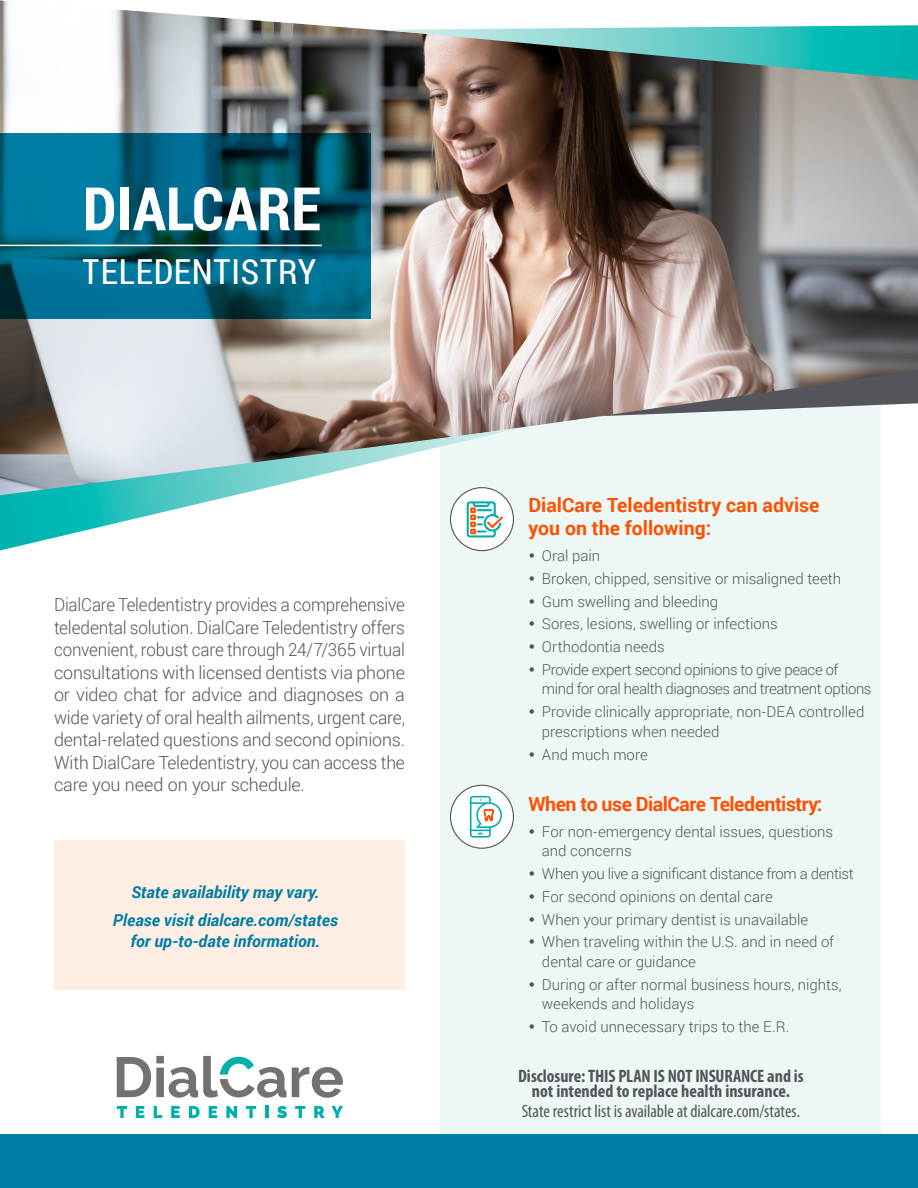
<style>
.page{position:relative;width:918px;height:1188px;background:#fff}
.page>*{position:absolute;margin:0;border:0;box-sizing:border-box;transform-origin:0 0}
.t1{font:700 60px "Roboto Condensed";color:#fff}
.t2{font:34.5px "Roboto Condensed";letter-spacing:.025em;color:#fff}
.t3{font:700 19.5px/23.4px "Roboto";color:#ff5000}
.t4{font:700 19.5px "Roboto";letter-spacing:-.025em;color:#ff5000}
.Paragraph{font:300 18px/22.5px "Roboto";letter-spacing:-.01em;color:#54555a;text-align:justify;scale:.94 1}
.Disclosure{font:700 condensed 18px/15px "Myriad Pro";color:#54555a;text-align:center}
.Disclosure-2{font:condensed 18px "Myriad Pro";letter-spacing:-.005em;color:#54555a}
.t5{font:italic 700 16.5px/21px "Roboto";color:#007ea5;text-align:center}
.t6{font:300 15px/19.5px "Roboto";letter-spacing:-.005em;color:#54555a}
.t7{font:300 15px/19.5px "Roboto";letter-spacing:-.025em;color:#54555a}
</style>
<div class="page">
<div style="left:441px;top:354px;width:440px;height:808px;background:#ecf7f6"></div>
<div style="left:0;top:1134px;width:918px;height:54px;background:#007ea5"></div>
<svg style="left:117px;top:1106px;width:10px;height:12px"></svg>
<svg style="left:136px;top:1106px;width:8px;height:12px"></svg>
<svg style="left:154px;top:1106px;width:8px;height:12px"></svg>
<svg style="left:171px;top:1106px;width:9px;height:12px"></svg>
<svg style="left:189px;top:1106px;width:11px;height:12px"></svg>
<svg style="left:209px;top:1106px;width:8px;height:12px"></svg>
<svg style="left:226px;top:1106px;width:11px;height:12px"></svg>
<svg style="left:246px;top:1106px;width:10px;height:12px"></svg>
<svg style="left:265px;top:1106px;width:3px;height:12px"></svg>
<svg style="left:277px;top:1106px;width:10px;height:12px"></svg>
<svg style="left:295px;top:1106px;width:10px;height:12px"></svg>
<svg style="left:314px;top:1106px;width:11px;height:12px"></svg>
<svg style="left:331px;top:1106px;width:12px;height:12px"></svg>
<svg style="left:117px;top:1056px;width:226px;height:42px"></svg>
<div style="left:450px;top:785px;width:63px;height:63px;background:#fff;border-radius:50%"></div>
<div style="left:450px;top:785px;width:64px;height:64px;border:1px solid #54555a;border-radius:50%"></div>
<svg style="left:470px;top:796px;width:32px;height:53px"></svg>
<div style="left:54px;top:840px;width:351px;height:150px;background:#ffeee4"></div>
<img style="left:0;top:0;width:918px;height:428px">
<svg style="left:0;top:133px;width:371px;height:186px"></svg>
<svg style="left:382px;top:25px;width:536px;height:55px"></svg>
<svg style="left:0;top:428px;width:517px;height:123px"></svg>
<svg style="left:599px;top:371px;width:319px;height:45px"></svg>
<hr style="left:0;top:245px;width:322px;height:1px;background:#fff">
<h1 class="t1" style="left:83px;top:167px;width:239px">DIALCARE</h1>
<h2 class="t2" style="left:83px;top:248px;width:235px">TELEDENTISTRY</h2>
<p class="Paragraph" style="left:54px;top:593px;width:375px">DialCare Teledentistry provides a comprehensive teledental solution. DialCare Teledentistry offers convenient, robust care through 24/7/365 virtual consultations with licensed dentists via phone or video chat for advice and diagnoses on a wide variety of oral health ailments, urgent care, dental-related questions and second opinions.<br>With DialCare Teledentistry, you can access the care you need on your schedule.</p>
<p class="t5" style="left:131px;top:881px;width:190px">State availability may vary.</p>
<p class="t5" style="left:113px;top:909px;width:227px">Please visit dialcare.com/states for up-to-date information.</p>
<p class="t3" style="left:528px;top:492px;width:293px">DialCare Teledentistry can advise you on the following:</p>
<p class="t6" style="left:542px;top:546px;width:60px">Oral pain</p>
<p class="t6" style="left:542px;top:568px;width:301px">Broken, chipped, sensitive or misaligned teeth</p>
<p class="t6" style="left:542px;top:591px;width:178px">Gum swelling and bleeding</p>
<p class="t6" style="left:542px;top:614px;width:237px">Sores, lesions, swelling or infections</p>
<p class="t6" style="left:542px;top:637px;width:124px">Orthodontia needs</p>
<p class="t7" style="left:542px;top:659px;width:331px">Provide expert second opinions to give peace of mind for oral health diagnoses and treatment options</p>
<p class="t6" style="left:542px;top:702px;width:324px">Provide clinically appropriate, non-DEA controlled prescriptions when needed</p>
<p class="t6" style="left:542px;top:745px;width:107px">And much more</p>
<p class="t4" style="left:528px;top:790px;width:295px">When to use DialCare Teledentistry:</p>
<p class="t6" style="left:542px;top:821px;width:293px">For non-emergency dental issues, questions and concerns</p>
<p class="t7" style="left:542px;top:863px;width:313px">When you live a significant distance from a dentist</p>
<p class="t6" style="left:542px;top:886px;width:232px">For second opinions on dental care</p>
<p class="t6" style="left:542px;top:909px;width:268px">When your primary dentist is unavailable</p>
<p class="t6" style="left:542px;top:932px;width:294px">When traveling within the U.S. and in need of dental care or guidance</p>
<p class="t6" style="left:542px;top:974px;width:301px">During or after normal business hours, nights, weekends and holidays</p>
<p class="t6" style="left:542px;top:1016px;width:249px">To avoid unnecessary trips to the E.R.</p>
<p class="Disclosure" style="left:518px;top:1068px;width:287px">Disclosure: THIS PLAN IS NOT INSURANCE and is not intended to replace health insurance.</p>
<p class="Disclosure-2" style="left:522px;top:1101px;width:280px">State restrict list is available at dialcare.com/states.</p>
</div>
